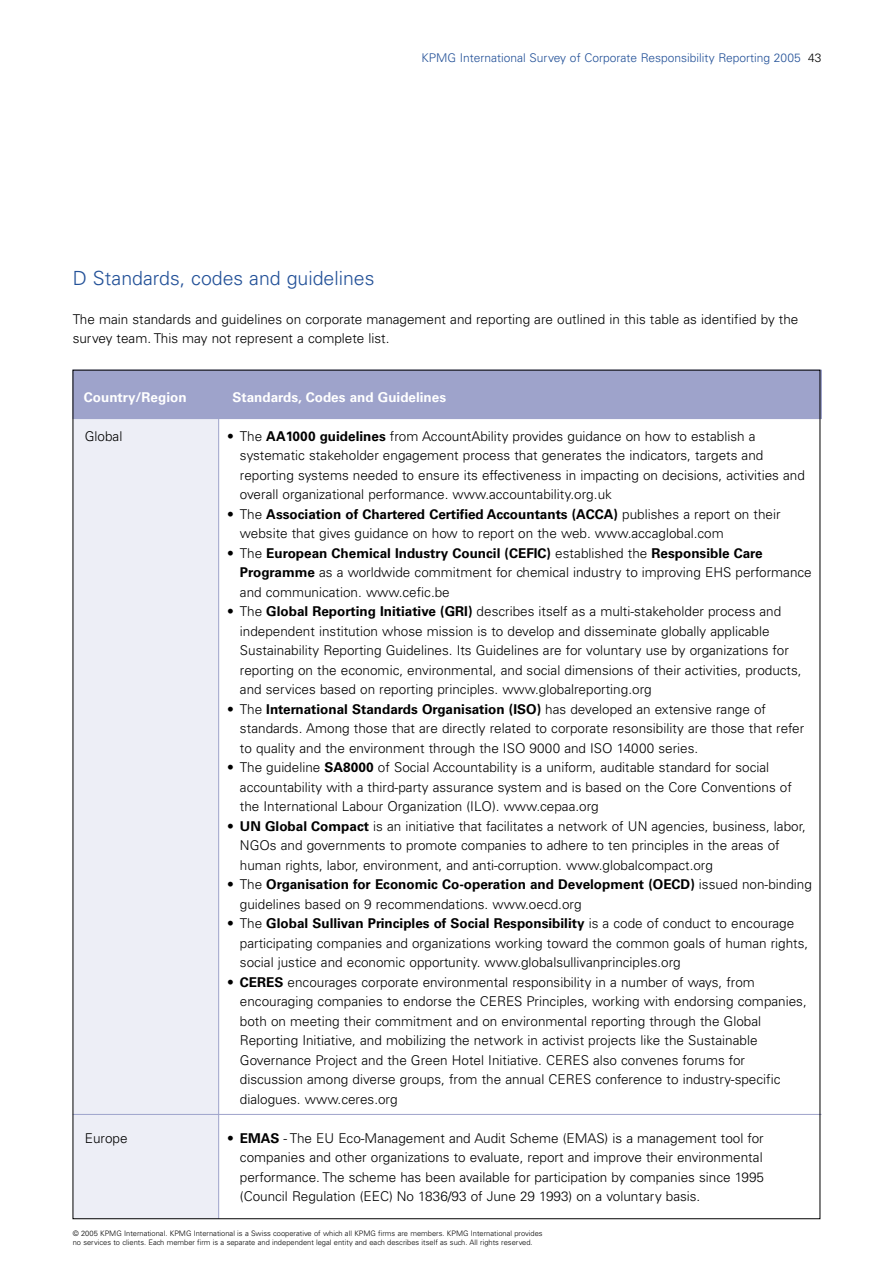
<style>
.page{position:relative;width:893px;height:1263px;background:#fff}
.page>*{position:absolute;margin:0;border:0;box-sizing:border-box;transform-origin:0 0}
.t1{font:300 19.5px "Univers";color:#235198}
.t2{font:300 13.5px/19.5px "Univers";color:#000}
.t3{font:700 13.5px "Univers";color:#fff}
.t4{font:300 12px "Univers";color:#235198}
.t5{font:300 7.5px/9px "Univers";color:#000}
.s1{color:#000}
.s2{font-weight:700}
</style>
<div class="page">
<div style="left:73px;top:401px;width:146px;height:818px;background:#edeef6"></div>
<hr style="left:218px;top:390px;width:1px;height:829px;background:#9ea3cb">
<div style="left:73px;top:370px;width:748px;height:49px;background:#9ea3cb"></div>
<hr style="left:73px;top:1114px;width:748px;height:1px;background:#9ea3cb">
<p class="t4" style="left:421px;top:53px;width:401px">KPMG International Survey of Corporate Responsibility Reporting 2005 <span class="s1">43</span></p>
<h1 class="t1" style="left:73px;top:271px;width:303px">D Standards, codes and guidelines</h1>
<p class="t2" style="left:73px;top:311px;width:727px">The main standards and guidelines on corporate management and reporting are outlined in this table as identified by the survey team. This may not represent a complete list.</p>
<p class="t3" style="left:84px;top:392px;width:104px">Country/Region</p>
<p class="t3" style="left:232px;top:392px;width:215px">Standards, Codes and Guidelines</p>
<p class="t2" style="left:85px;top:428px;width:39px">Global</p>
<p class="t2" style="left:240px;top:428px;width:566px;text-indent:-13px">• The <span class="s2">AA1000 guidelines</span> from AccountAbility provides guidance on how to establish a systematic stakeholder engagement process that generates the indicators, targets and reporting systems needed to ensure its effectiveness in impacting on decisions, activities and overall organizational performance. www.accountability.org.uk</p>
<p class="t2" style="left:240px;top:506px;width:542px;text-indent:-13px">• The <span class="s2">Association of Chartered Certified Accountants (ACCA)</span> publishes a report on their website that gives guidance on how to report on the web. www.accaglobal.com</p>
<p class="t2" style="left:240px;top:545px;width:573px;text-indent:-13px">• The <span class="s2">European Chemical Industry Council (CEFIC)</span> established the <span class="s2">Responsible Care<br>Programme</span> as a worldwide commitment for chemical industry to improving EHS performance and communication. www.cefic.be</p>
<p class="t2" style="left:240px;top:603px;width:563px;text-indent:-13px">• The <span class="s2">Global Reporting Initiative (GRI)</span> describes itself as a multi-stakeholder process and independent institution whose mission is to develop and disseminate globally applicable Sustainability Reporting Guidelines. Its Guidelines are for voluntary use by organizations for reporting on the economic, environmental, and social dimensions of their activities, products, and services based on reporting principles. www.globalreporting.org</p>
<p class="t2" style="left:240px;top:701px;width:566px;text-indent:-13px">• The <span class="s2">International Standards Organisation (ISO)</span> has developed an extensive range of standards. Among those that are directly related to corporate resonsibility are those that refer to quality and the environment through the ISO 9000 and ISO 14000 series.</p>
<p class="t2" style="left:240px;top:759px;width:553px;text-indent:-13px">• The guideline <span class="s2">SA8000</span> of Social Accountability is a uniform, auditable standard for social accountability with a third-party assurance system and is based on the Core Conventions of the International Labour Organization (ILO). www.cepaa.org</p>
<p class="t2" style="left:240px;top:818px;width:567px;text-indent:-13px">• <span class="s2">UN Global Compact</span> is an initiative that facilitates a network of UN agencies, business, labor,<br>NGOs and governments to promote companies to adhere to ten principles in the areas of human rights, labor, environment, and anti-corruption. www.globalcompact.org</p>
<p class="t2" style="left:240px;top:876px;width:573px;text-indent:-13px">• The <span class="s2">Organisation for Economic Co-operation and Development (OECD)</span> issued non-binding guidelines based on 9 recommendations. www.oecd.org</p>
<p class="t2" style="left:240px;top:915px;width:570px;text-indent:-13px">• The <span class="s2">Global Sullivan Principles of Social Responsibility</span> is a code of conduct to encourage participating companies and organizations working toward the common goals of human rights, social justice and economic opportunity. www.globalsullivanprinciples.org</p>
<p class="t2" style="left:240px;top:974px;width:568px;text-indent:-13px">• <span class="s2">CERES</span> encourages corporate environmental responsibility in a number of ways, from encouraging companies to endorse the CERES Principles, working with endorsing companies, both on meeting their commitment and on environmental reporting through the Global Reporting Initiative, and mobilizing the network in activist projects like the Sustainable Governance Project and the Green Hotel Initiative. CERES also convenes forums for discussion among diverse groups, from the annual CERES conference to industry-specific dialogues. www.ceres.org</p>
<p class="t2" style="left:240px;top:1130px;width:525px;text-align:justify;text-indent:-13px">• <span class="s2">EMAS</span> - The EU Eco-Management and Audit Scheme (EMAS) is a management tool for companies and other organizations to evaluate, report and improve their environmental performance. The scheme has been available for participation by companies since 1995 (Council Regulation (EEC) No 1836/93 of June 29 1993) on a voluntary basis.</p>
<p class="t2" style="left:85px;top:1130px;width:44px">Europe</p>
<p class="t5" style="left:73px;top:1230px;width:471px">© 2005 KPMG International. KPMG International is a Swiss cooperative of which all KPMG firms are members. KPMG International provides no services to clients. Each member firm is a separate and independent legal entity and each describes itself as such. All rights reserved.</p>
</div>
